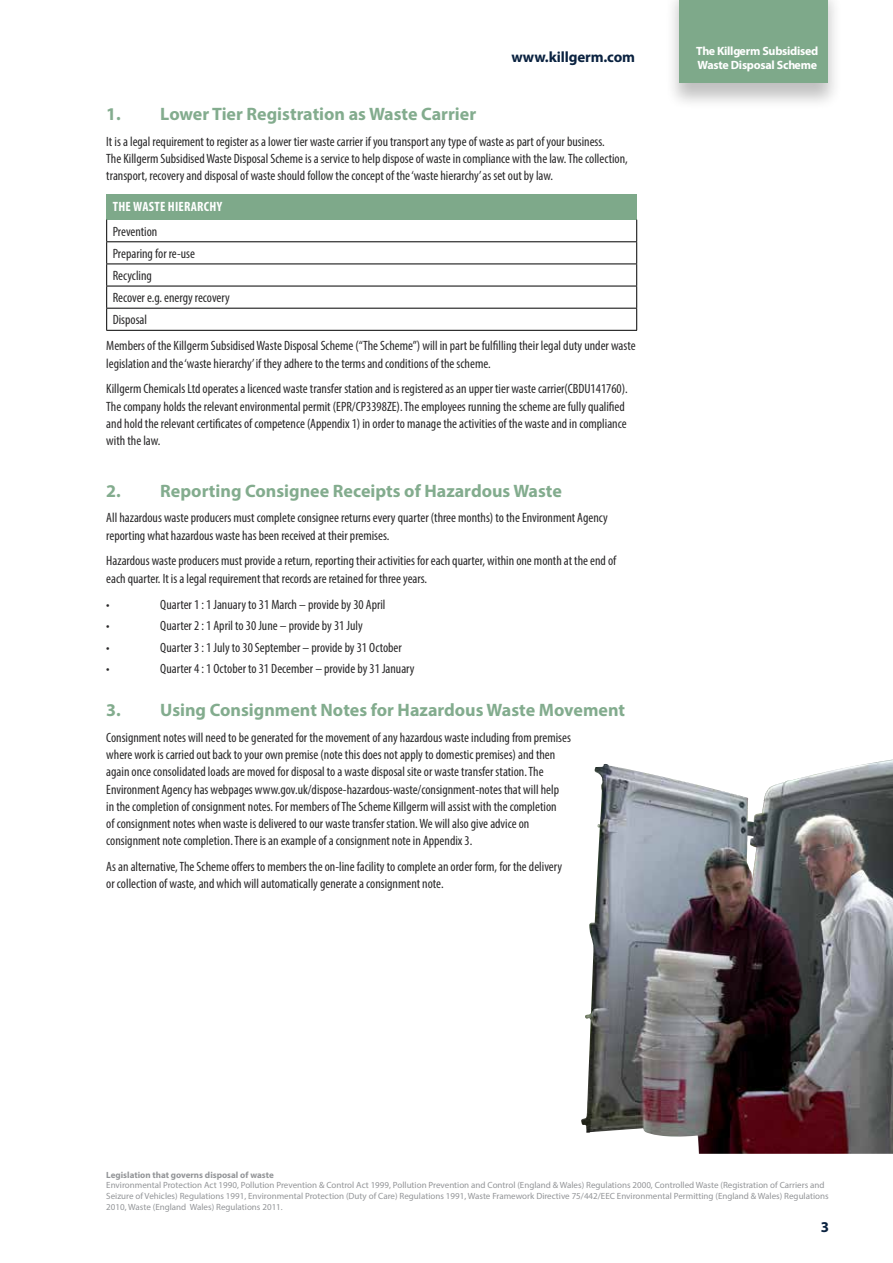
<style>
.page{position:relative;width:893px;height:1263px;background:#fff}
.page>*{position:absolute;margin:0;border:0;box-sizing:border-box;transform-origin:0 0}
.t1{font:700 18px "Myriad Pro";color:#83ac8e}
.t2{font:700 15px "Myriad Pro";letter-spacing:-.01em;color:#0a2240}
.t3{font:condensed 13.5px/17.2px "Myriad Pro";color:#292829}
.t4{font:700 condensed 13.5px "Myriad Pro";letter-spacing:.02em;color:#fff}
.t5{font:700 12px/14.4px "Myriad Pro";letter-spacing:-.02em;color:#fff}
.t6{font:9px/10.8px "Myriad Pro";color:#939598}
.t7{font:700 9px "Myriad Pro";color:#939598}
</style>
<div class="page">
<div style="left:665px;top:0;width:177px;height:110px;background:#000;opacity:.25"></div>
<div style="left:679px;top:0;width:149px;height:83px;background:#7ea98a"></div>
<div style="left:107px;top:195px;width:530px;height:25px;background:#7ea98a"></div>
<hr style="left:106px;top:241px;width:531px;height:1px;background:#000">
<hr style="left:106px;top:264px;width:531px;height:1px;background:#000">
<hr style="left:106px;top:286px;width:531px;height:1px;background:#000">
<hr style="left:106px;top:308px;width:531px;height:1px;background:#000">
<svg style="left:106px;top:220px;width:1px;height:110px"></svg>
<svg style="left:636px;top:220px;width:1px;height:110px"></svg>
<hr style="left:106px;top:330px;width:531px;height:1px;background:#000">
<img style="left:581px;top:759px;width:312px;height:395px">
<p class="t2" style="left:511px;top:47px;width:125px">www.killgerm.com</p>
<p class="t5" style="left:696px;top:43px;width:124px">The Killgerm Subsidised<br>Waste Disposal Scheme</p>
<h1 class="t1" style="left:106px;top:102px;width:371px">1. Lower Tier Registration as Waste Carrier</h1>
<p class="t3" style="left:106px;top:132px;width:523px">It is a legal requirement to register as a lower tier waste carrier if you transport any type of waste as part of your business.<br>The Killgerm Subsidised Waste Disposal Scheme is a service to help dispose of waste in compliance with the law. The collection, transport, recovery and disposal of waste should follow the concept of the ‘waste hierarchy’ as set out by law.</p>
<p class="t4" style="left:113px;top:198px;width:111px">THE WASTE HIERARCHY</p>
<p class="t3" style="left:113px;top:220px;width:119px;line-height:22.2px">Prevention<br>Preparing for re-use<br>Recycling<br>Recover e.g. energy recovery<br>Disposal</p>
<p class="t3" style="left:106px;top:337px;width:531px">Members of the Killgerm Subsidised Waste Disposal Scheme (“The Scheme”) will in part be fulfilling their legal duty under waste legislation and the ‘waste hierarchy’ if they adhere to the terms and conditions of the scheme.</p>
<p class="t3" style="left:106px;top:380px;width:523px">Killgerm Chemicals Ltd operates a licenced waste transfer station and is registered as an upper tier waste carrier(CBDU141760).<br>The company holds the relevant environmental permit (EPR/CP3398ZE). The employees running the scheme are fully qualified and hold the relevant certificates of competence (Appendix 1) in order to manage the activities of the waste and in compliance with the law.</p>
<h1 class="t1" style="left:106px;top:479px;width:457px">2. Reporting Consignee Receipts of Hazardous Waste</h1>
<p class="t3" style="left:106px;top:509px;width:503px">All hazardous waste producers must complete consignee returns every quarter (three months) to the Environment Agency reporting what hazardous waste has been received at their premises.</p>
<p class="t3" style="left:106px;top:552px;width:512px">Hazardous waste producers must provide a return, reporting their activities for each quarter, within one month at the end of each quarter. It is a legal requirement that records are retained for three years.</p>
<p class="t3" style="left:106px;top:595px;width:5px">•</p>
<p class="t3" style="left:160px;top:595px;width:227px">Quarter 1 : 1 January to 31 March – provide by 30 April</p>
<p class="t3" style="left:106px;top:617px;width:5px">•</p>
<p class="t3" style="left:160px;top:617px;width:204px">Quarter 2 : 1 April to 30 June – provide by 31 July</p>
<p class="t3" style="left:106px;top:638px;width:5px">•</p>
<p class="t3" style="left:160px;top:638px;width:243px">Quarter 3 : 1 July to 30 September – provide by 31 October</p>
<p class="t3" style="left:106px;top:660px;width:5px">•</p>
<p class="t3" style="left:160px;top:660px;width:256px">Quarter 4 : 1 October to 31 December – provide by 31 January</p>
<h1 class="t1" style="left:106px;top:698px;width:520px">3. Using Consignment Notes for Hazardous Waste Movement</h1>
<p class="t3" style="left:106px;top:728px;width:466px">Consignment notes will need to be generated for the movement of any hazardous waste including from premises where work is carried out back to your own premise (note this does not apply to domestic premises) and then again once consolidated loads are moved for disposal to a waste disposal site or waste transfer station. The Environment Agency has webpages www.gov.uk/dispose-hazardous-waste/consignment-notes that will help<br>in the completion of consignment notes. For members of The Scheme Killgerm will assist with the completion<br>of consignment notes when waste is delivered to our waste transfer station. We will also give advice on consignment note completion. There is an example of a consignment note in Appendix 3.</p>
<p class="t3" style="left:106px;top:858px;width:457px">As an alternative, The Scheme offers to members the on-line facility to complete an order form, for the delivery or collection of waste, and which will automatically generate a consignment note.</p>
<p class="t7" style="left:106px;top:1169px;width:169px">Legislation that governs disposal of waste</p>
<p class="t6" style="left:106px;top:1180px;width:724px">Environmental Protection Act 1990, Pollution Prevention &amp; Control Act 1999, Pollution Prevention and Control (England &amp; Wales) Regulations 2000, Controlled Waste (Registration of Carriers and<br>Seizure of Vehicles) Regulations 1991, Environmental Protection (Duty of Care) Regulations 1991, Waste Framework Directive 75/442/EEC Environmental Permitting (England &amp; Wales) Regulations<br>2010, Waste (England Wales) Regulations 2011.</p>
<p class="t2" style="left:821px;top:1217px;width:10px">3</p>
</div>
